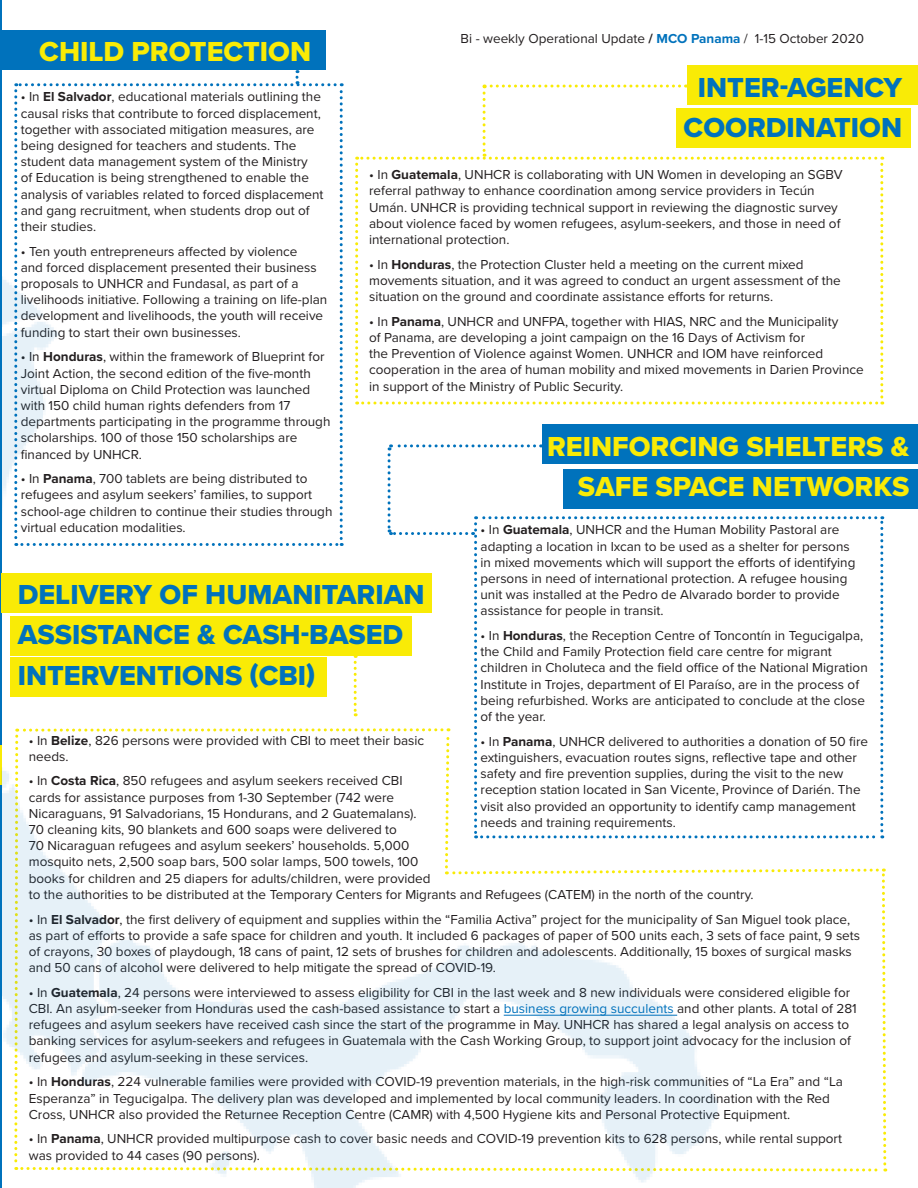
<style>
.page{position:relative;width:918px;height:1188px;background:#fff}
.page>*{position:absolute;margin:0;border:0;box-sizing:border-box;transform-origin:0 0}
.t1{font:28.5px/40.5px "Proxima Nova Extrabld";color:#0072bc;text-align:center}
.t2{font:28.5px/40.5px "Proxima Nova Extrabld";color:#f9eb06;text-align:right}
.t3{font:13.5px/16.2px "Proxima Nova";color:#231f20}
.s1{font-weight:700}
.s2{font-weight:700;color:#0072bc}
.s3{color:#0072bc}
</style>
<div class="page">
<hr style="left:0;top:0;width:2px;height:1188px;background:#0072bc">
<hr style="left:0;top:745px;width:1px;height:40px;background:#f9eb06">
<img style="left:1px;top:30px;width:917px;height:1158px">
<p class="t2" style="left:39px;top:31px;width:273px">CHILD PROTECTION</p>
<p class="t3" style="left:461px;top:30px;width:405px">Bi - weekly Operational Update <span class="s1">/</span> <span class="s2">MCO Panama</span> / 1-15 October 2020</p>
<p class="t1" style="left:684px;top:66px;width:220px">INTER-AGENCY<br>COORDINATION</p>
<p class="t3" style="left:21px;top:88px;width:304px">• In <span class="s1">El Salvador</span>, educational materials outlining the causal risks that contribute to forced displacement, together with associated mitigation measures, are being designed for teachers and students. The student data management system of the Ministry<br>of Education is being strengthened to enable the analysis of variables related to forced displacement and gang recruitment, when students drop out of their studies.</p>
<p class="t3" style="left:21px;top:242px;width:308px">• Ten youth entrepreneurs affected by violence<br>and forced displacement presented their business proposals to UNHCR and Fundasal, as part of a livelihoods initiative. Following a training on life-plan development and livelihoods, the youth will receive funding to start their own businesses.</p>
<p class="t3" style="left:21px;top:348px;width:311px">• In <span class="s1">Honduras</span>, within the framework of Blueprint for Joint Action, the second edition of the five-month virtual Diploma on Child Protection was launched with 150 child human rights defenders from 17 departments participating in the programme through scholarships. 100 of those 150 scholarships are financed by UNHCR.</p>
<p class="t3" style="left:21px;top:470px;width:313px">• In <span class="s1">Panama</span>, 700 tablets are being distributed to refugees and asylum seekers’ families, to support school-age children to continue their studies through virtual education modalities.</p>
<p class="t3" style="left:369px;top:166px;width:475px">• In <span class="s1">Guatemala</span>, UNHCR is collaborating with UN Women in developing an SGBV referral pathway to enhance coordination among service providers in Tecún Umán. UNHCR is providing technical support in reviewing the diagnostic survey about violence faced by women refugees, asylum-seekers, and those in need of international protection.</p>
<p class="t3" style="left:369px;top:256px;width:473px">• In <span class="s1">Honduras</span>, the Protection Cluster held a meeting on the current mixed movements situation, and it was agreed to conduct an urgent assessment of the situation on the ground and coordinate assistance efforts for returns.</p>
<p class="t3" style="left:369px;top:313px;width:496px">• In <span class="s1">Panama</span>, UNHCR and UNFPA, together with HIAS, NRC and the Municipality<br>of Panama, are developing a joint campaign on the 16 Days of Activism for<br>the Prevention of Violence against Women. UNHCR and IOM have reinforced cooperation in the area of human mobility and mixed movements in Darien Province in support of the Ministry of Public Security.</p>
<p class="t2" style="left:547px;top:426px;width:364px">REINFORCING SHELTERS &amp;<br>SAFE SPACE NETWORKS</p>
<p class="t3" style="left:481px;top:521px;width:376px">• In <span class="s1">Guatemala</span>, UNHCR and the Human Mobility Pastoral are adapting a location in Ixcan to be used as a shelter for persons in mixed movements which will support the efforts of identifying persons in need of international protection. A refugee housing unit was installed at the Pedro de Alvarado border to provide assistance for people in transit.</p>
<p class="t3" style="left:481px;top:627px;width:389px">• In <span class="s1">Honduras</span>, the Reception Centre of Toncontín in Tegucigalpa, the Child and Family Protection field care centre for migrant children in Choluteca and the field office of the National Migration Institute in Trojes, department of El Paraíso, are in the process of being refurbished. Works are anticipated to conclude at the close of the year.</p>
<p class="t3" style="left:481px;top:733px;width:389px">• In <span class="s1">Panama</span>, UNHCR delivered to authorities a donation of 50 fire extinguishers, evacuation routes signs, reflective tape and other safety and fire prevention supplies, during the visit to the new reception station located in San Vicente, Province of Darién. The visit also provided an opportunity to identify camp management needs and training requirements.</p>
<p class="t1" style="left:18px;top:574px;width:408px;text-align:left">DELIVERY OF HUMANITARIAN<br>ASSISTANCE &amp; CASH-BASED<br>INTERVENTIONS (CBI)</p>
<p class="t3" style="left:29px;top:731px;width:397px">• In <span class="s1">Belize</span>, 826 persons were provided with CBI to meet their basic needs.</p>
<p class="t3" style="left:29px;top:772px;width:726px">• In <span class="s1">Costa Rica</span>, 850 refugees and asylum seekers received CBI<br>cards for assistance purposes from 1-30 September (742 were<br>Nicaraguans, 91 Salvadorians, 15 Hondurans, and 2 Guatemalans).<br>70 cleaning kits, 90 blankets and 600 soaps were delivered to<br>70 Nicaraguan refugees and asylum seekers’ households. 5,000<br>mosquito nets, 2,500 soap bars, 500 solar lamps, 500 towels, 100<br>books for children and 25 diapers for adults/children, were provided<br>to the authorities to be distributed at the Temporary Centers for Migrants and Refugees (CATEM) in the north of the country.</p>
<p class="t3" style="left:29px;top:910px;width:833px">• In <span class="s1">El Salvador</span>, the first delivery of equipment and supplies within the “Familia Activa” project for the municipality of San Miguel took place, as part of efforts to provide a safe space for children and youth. It included 6 packages of paper of 500 units each, 3 sets of face paint, 9 sets of crayons, 30 boxes of playdough, 18 cans of paint, 12 sets of brushes for children and adolescents. Additionally, 15 boxes of surgical masks and 50 cans of alcohol were delivered to help mitigate the spread of COVID-19.</p>
<p class="t3" style="left:29px;top:984px;width:830px">• In <span class="s1">Guatemala</span>, 24 persons were interviewed to assess eligibility for CBI in the last week and 8 new individuals were considered eligible for CBI. An asylum-seeker from Honduras used the cash-based assistance to start a <span class="s3">business growing succulents</span> and other plants. A total of 281 refugees and asylum seekers have received cash since the start of the programme in May. UNHCR has shared a legal analysis on access to banking services for asylum-seekers and refugees in Guatemala with the Cash Working Group, to support joint advocacy for the inclusion of refugees and asylum-seeking in these services.</p>
<p class="t3" style="left:29px;top:1073px;width:816px">• In <span class="s1">Honduras</span>, 224 vulnerable families were provided with COVID-19 prevention materials, in the high-risk communities of “La Era” and “La<br>Esperanza” in Tegucigalpa. The delivery plan was developed and implemented by local community leaders. In coordination with the Red<br>Cross, UNHCR also provided the Returnee Reception Centre (CAMR) with 4,500 Hygiene kits and Personal Protective Equipment.</p>
<p class="t3" style="left:29px;top:1130px;width:815px">• In <span class="s1">Panama</span>, UNHCR provided multipurpose cash to cover basic needs and COVID-19 prevention kits to 628 persons, while rental support was provided to 44 cases (90 persons).</p>
</div>
